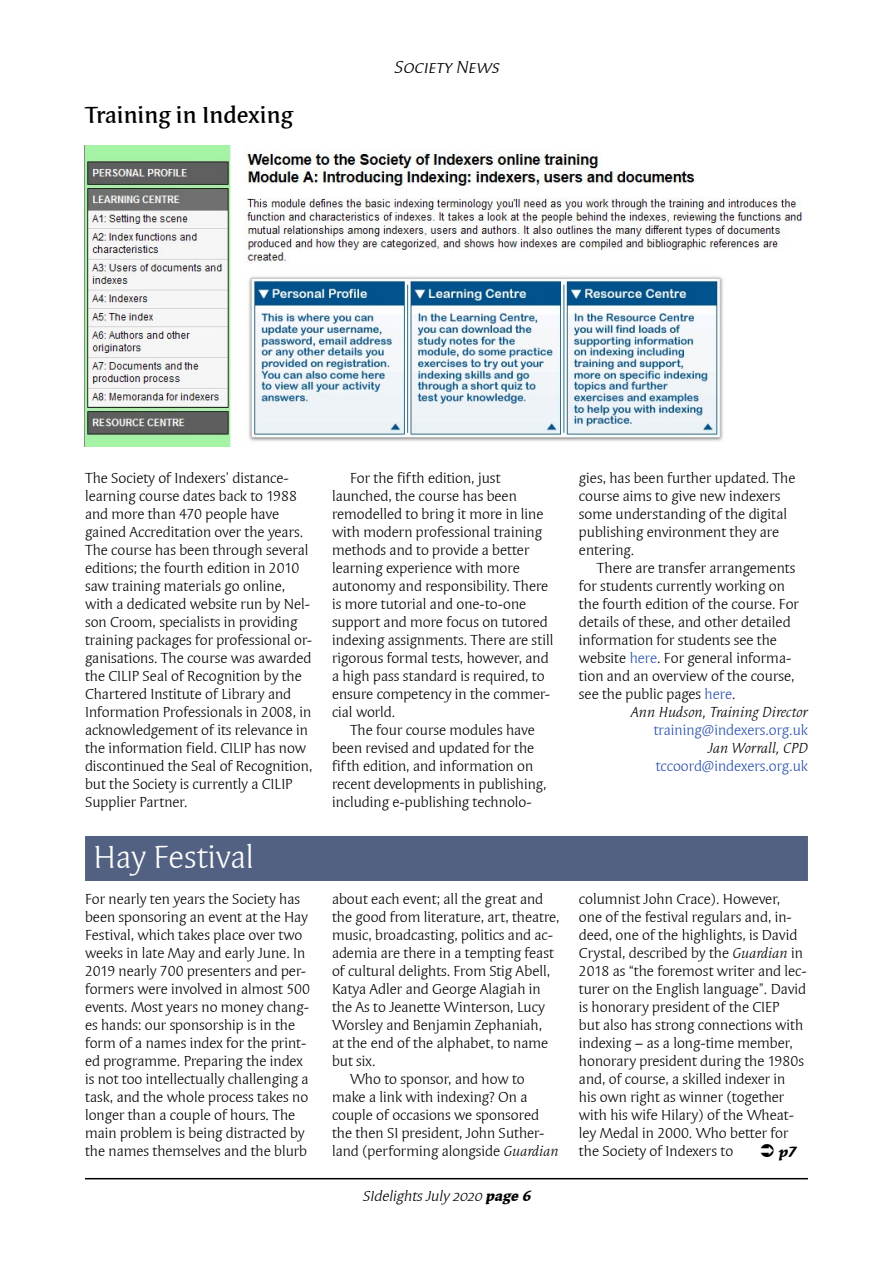
<style>
.page{position:relative;width:893px;height:1263px;background:#fff}
.page>*{position:absolute;margin:0;border:0;box-sizing:border-box;transform-origin:0 0}
.t1{font:33px "Syndor OSITCTT Book";color:#fff}
.t2{font:24px "Syndor Md OSITCTT Medium";color:#000}
.t3{font:italic 18px "Syndor SCITCTT Book";color:#000}
.t4{font:15px/18px "Syndor ITCTT Book";color:#000}
.t5{font:15px "Syndor ITCTT Book";color:#2850aa}
.t6{font:italic 15px "Syndor ITCTT Book";color:#000}
.t7{font:italic 15px "Syndor OSITCTT Book";color:#000}
.t8{font:italic 15px "Syndor ITCTT Bold";color:#000}
.s1{font-style:italic}
.s2{font-family:"Syndor OSITCTT Bold"}
.s3{color:#2850aa}
</style>
<div class="page">
<hr style="left:85px;top:1178px;width:723px;height:1px;background:#000">
<div style="left:85px;top:836px;width:723px;height:45px;background:#526181"></div>
<img style="left:84px;top:146px;width:718px;height:300px">
<h2 class="t2" style="left:85px;top:101px;width:209px">Training in Indexing</h2>
<p class="t3" style="left:394px;top:57px;width:110px">Society News</p>
<p class="t4" style="left:85px;top:469px;width:229px">The Society of Indexers’ distance&shy;learning course dates back to 1988 and more than 470 people have gained Accreditation over the years.<br>The course has been through several editions; the fourth edition in 2010 saw training materials go online, with a dedicated website run by Nel&shy;son Croom, specialists in providing training packages for professional or&shy;ganisations. The course was awarded the CILIP Seal of Recognition by the Chartered Institute of Library and Information Professionals in 2008, in acknowledgement of its relevance in the information field. CILIP has now discontinued the Seal of Recognition, but the Society is currently a CILIP Supplier Partner.</p>
<p class="t4" style="left:332px;top:469px;width:223px;text-indent:18px">For the fifth edition, just launched, the course has been remodelled to bring it more in line with modern professional training methods and to provide a better learning experience with more autonomy and responsibility. There is more tutorial and one-to-one support and more focus on tutored indexing assignments. There are still rigorous formal tests, however, and a high pass standard is required, to ensure competency in the commer&shy;cial world.</p>
<p class="t4" style="left:332px;top:721px;width:216px;text-indent:18px">The four course modules have been revised and updated for the fifth edition, and information on recent developments in publishing, including e-publishing technolo-</p>
<h1 class="t1" style="left:94px;top:839px;width:162px">Hay Festival</h1>
<p class="t4" style="left:85px;top:890px;width:227px">For nearly ten years the Society has been sponsoring an event at the Hay Festival, which takes place over two weeks in late May and early June. In 2019 nearly 700 presenters and per&shy;formers were involved in almost 500 events. Most years no money chang&shy;es hands: our sponsorship is in the form of a names index for the print&shy;ed programme. Preparing the index is not too intellectually challenging a task, and the whole process takes no longer than a couple of hours. The main problem is being distracted by the names themselves and the blurb</p>
<p class="t4" style="left:332px;top:890px;width:213px">about each event; all the great and</p>
<p class="t4" style="left:332px;top:908px;width:229px">the good from literature, art, theatre,</p>
<p class="t4" style="left:332px;top:926px;width:223px">music, broadcasting, politics and ac-</p>
<p class="t4" style="left:332px;top:944px;width:224px">ademia are there in a tempting feast</p>
<p class="t4" style="left:332px;top:962px;width:220px">of cultural delights. From Stig Abell,</p>
<p class="t4" style="left:332px;top:980px;width:210px">Katya Adler and George Alagiah in</p>
<p class="t4" style="left:332px;top:998px;width:214px">the As to Jeanette Winterson, Lucy</p>
<p class="t4" style="left:332px;top:1016px;width:212px">Worsley and Benjamin Zephaniah,</p>
<p class="t4" style="left:332px;top:1034px;width:218px">at the end of the alphabet, to name</p>
<p class="t4" style="left:332px;top:1052px;width:45px">but six.</p>
<p class="t4" style="left:350px;top:1070px;width:176px">Who to sponsor, and how to</p>
<p class="t4" style="left:332px;top:1088px;width:197px">make a link with indexing? On a</p>
<p class="t4" style="left:332px;top:1106px;width:208px">couple of occasions we sponsored</p>
<p class="t4" style="left:332px;top:1124px;width:214px">the then SI president, John Suther-</p>
<p class="t4" style="left:332px;top:1142px;width:228px">land (performing alongside <span class="s1">Guardian</span></p>
<p class="t7" style="left:363px;top:1188px;width:172px">SIdelights July 2020 <span class="s2">page 6</span></p>
<p class="t4" style="left:579px;top:469px;width:218px">gies, has been further updated. The course aims to give new indexers some understanding of the digital publishing environment they are entering.</p>
<p class="t4" style="left:579px;top:559px;width:222px;text-indent:18px">There are transfer arrangements for students currently working on the fourth edition of the course. For details of these, and other detailed information for students see the website <span class="s3">here</span>. For general informa&shy;tion and an overview of the course, see the public pages <span class="s3">here</span>.</p>
<p class="t6" style="left:631px;top:703px;width:179px">Ann Hudson, Training Director</p>
<p class="t5" style="left:654px;top:721px;width:156px">training@indexers.org.uk</p>
<p class="t6" style="left:708px;top:739px;width:102px">Jan Worrall, CPD</p>
<p class="t5" style="left:656px;top:757px;width:154px">tccoord@indexers.org.uk</p>
<p class="t4" style="left:579px;top:890px;width:229px">columnist John Crace). However, one of the festival regulars and, in&shy;deed, one of the highlights, is David Crystal, described by the <span class="s1">Guardian</span> in 2018 as “the foremost writer and lec&shy;turer on the English language”. David is honorary president of the CIEP<br>but also has strong connections with indexing – as a long-time member, honorary president during the 1980s and, of course, a skilled indexer in<br>his own right as winner (together with his wife Hilary) of the Wheat&shy;ley Medal in 2000. Who better for the Society of Indexers to</p>
<p class="t8" style="left:779px;top:1143px;width:20px">p7</p>
</div>
